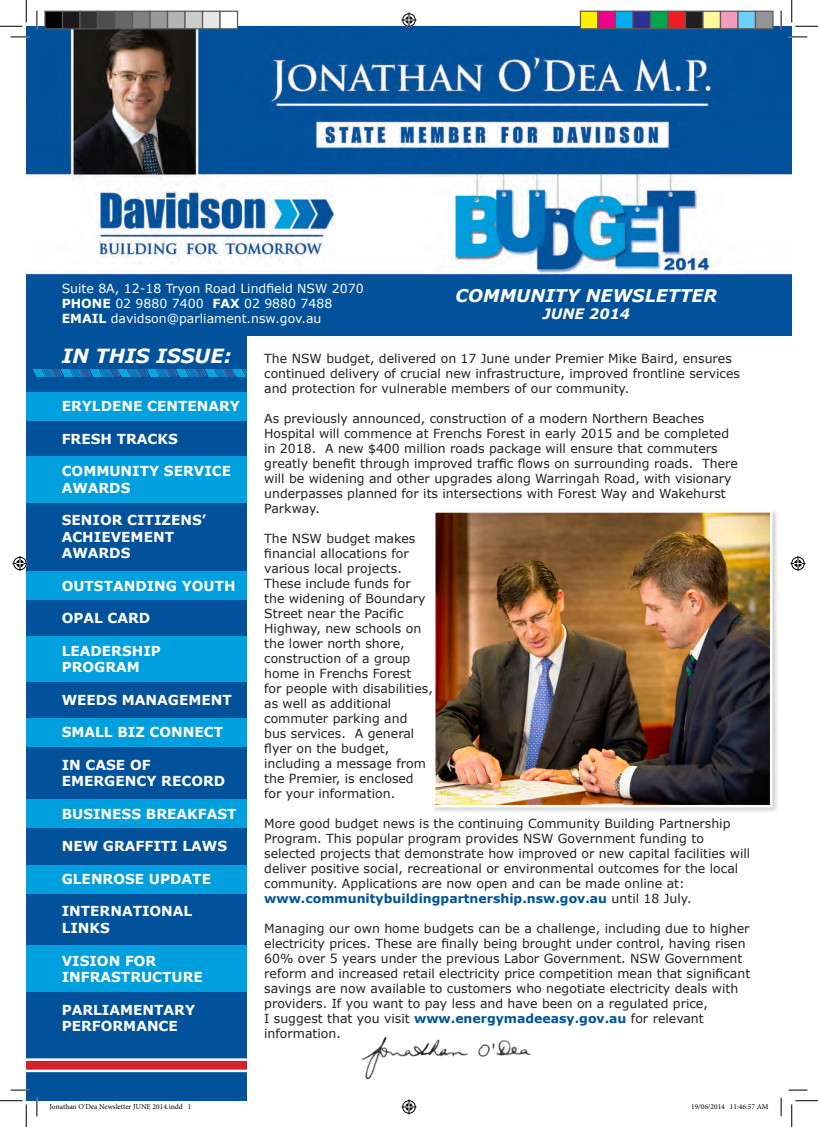
<style>
.page{position:relative;width:818px;height:1127px;background:#fff}
.page>*{position:absolute;margin:0;border:0;box-sizing:border-box;transform-origin:0 0}
.t1{font:italic 700 19.5px "Verdana";color:#fff}
.t2{font:italic 700 17.5px "Verdana";color:#fff}
.t3{font:italic 700 14.38px "Verdana";color:#fff}
.t4{font:700 13.75px/16.5px "Verdana";color:#fff}
.t5{font:12.5px/15px "Verdana";color:#231f20}
.t6{font:12.5px "Verdana";color:#fff}
.t7{font:7.5px "Minion Pro";color:#000}
.s1{font-weight:700}
.s2{font-weight:700;color:#01529b}
</style>
<div class="page">
<img style="left:26px;top:26px;width:766px;height:259px">
<div style="left:26px;top:329px;width:285px;height:771px;background:#01529b"></div>
<div style="left:26px;top:944px;width:247px;height:47px;background:#009fde"></div>
<div style="left:26px;top:865px;width:256px;height:28px;background:#009fde"></div>
<div style="left:26px;top:799px;width:237px;height:28px;background:#009fde"></div>
<div style="left:26px;top:718px;width:246px;height:28px;background:#009fde"></div>
<div style="left:26px;top:571px;width:252px;height:28px;background:#009fde"></div>
<svg style="left:26px;top:1058px;width:221px;height:13px;background:#d8666c"></svg>
<div style="left:26px;top:636px;width:247px;height:45px;background:#009fde"></div>
<img style="left:33px;top:369px;width:214px;height:8px">
<div style="left:26px;top:456px;width:232px;height:47px;background:#009fde"></div>
<div style="left:26px;top:392px;width:233px;height:28px;background:#009fde"></div>
<div style="left:26px;top:277px;width:765px;height:59px;background:#01529b"></div>
<div style="left:247px;top:336px;width:545px;height:764px;background:#fff"></div>
<img style="left:361px;top:1036px;width:170px;height:44px">
<div style="left:431px;top:508px;width:348px;height:306px;background:#231f20;opacity:.22"></div>
<img style="left:436px;top:513px;width:333px;height:291px">
<div style="left:433px;top:510px;width:339px;height:297px;border:2px solid #fff"></div>
<svg style="left:11px;top:36px;width:18px;height:2px"></svg>
<svg style="left:788px;top:36px;width:19px;height:2px"></svg>
<svg style="left:11px;top:1089px;width:18px;height:1px"></svg>
<svg style="left:788px;top:1089px;width:19px;height:1px"></svg>
<svg style="left:36px;top:11px;width:2px;height:18px"></svg>
<svg style="left:36px;top:1097px;width:2px;height:18px"></svg>
<svg style="left:780px;top:11px;width:2px;height:18px"></svg>
<svg style="left:780px;top:1097px;width:2px;height:18px"></svg>
<svg style="left:0;top:0;width:27px;height:27px"></svg>
<svg style="left:0;top:1100px;width:27px;height:26px"></svg>
<svg style="left:791px;top:0;width:27px;height:27px"></svg>
<svg style="left:791px;top:1100px;width:27px;height:26px"></svg>
<svg style="left:401px;top:13px;width:15px;height:15px"></svg>
<svg style="left:401px;top:1099px;width:15px;height:15px"></svg>
<svg style="left:13px;top:556px;width:15px;height:15px"></svg>
<svg style="left:790px;top:556px;width:15px;height:15px"></svg>
<div style="left:45px;top:11px;width:18px;height:18px;background:#000"></div>
<div style="left:44px;top:11px;width:19px;height:18px;border:1px solid #595959"></div>
<div style="left:63px;top:11px;width:17px;height:18px;background:#1a1a1a"></div>
<div style="left:62px;top:11px;width:19px;height:18px;border:1px solid #595959"></div>
<div style="left:80px;top:11px;width:18px;height:18px;background:#333"></div>
<div style="left:79px;top:11px;width:19px;height:18px;border:1px solid #595959"></div>
<div style="left:98px;top:11px;width:17px;height:18px;background:#4d4d4d"></div>
<div style="left:97px;top:11px;width:19px;height:18px;border:1px solid #595959"></div>
<div style="left:115px;top:11px;width:18px;height:18px;background:#666"></div>
<div style="left:114px;top:11px;width:19px;height:18px;border:1px solid #595959"></div>
<div style="left:133px;top:11px;width:17px;height:18px;background:#808080"></div>
<div style="left:132px;top:11px;width:19px;height:18px;border:1px solid #595959"></div>
<div style="left:150px;top:11px;width:18px;height:18px;background:#999"></div>
<div style="left:149px;top:11px;width:19px;height:18px;border:1px solid #595959"></div>
<div style="left:168px;top:11px;width:17px;height:18px;background:#b3b3b3"></div>
<div style="left:167px;top:11px;width:19px;height:18px;border:1px solid #595959"></div>
<div style="left:185px;top:11px;width:18px;height:18px;background:#ccc"></div>
<div style="left:184px;top:11px;width:19px;height:18px;border:1px solid #595959"></div>
<div style="left:203px;top:11px;width:17px;height:18px;background:#e6e6e6"></div>
<div style="left:202px;top:11px;width:19px;height:18px;border:1px solid #595959"></div>
<div style="left:220px;top:11px;width:18px;height:18px;background:#fff"></div>
<div style="left:219px;top:11px;width:19px;height:18px;border:1px solid #595959"></div>
<div style="left:580px;top:11px;width:18px;height:18px;background:#fff101"></div>
<div style="left:580px;top:11px;width:18px;height:18px;border:1px solid #595959"></div>
<div style="left:598px;top:11px;width:17px;height:18px;background:#ed028c"></div>
<div style="left:597px;top:11px;width:19px;height:18px;border:1px solid #595959"></div>
<div style="left:615px;top:11px;width:18px;height:18px;background:#00aeef"></div>
<div style="left:615px;top:11px;width:18px;height:18px;border:1px solid #595959"></div>
<div style="left:633px;top:11px;width:17px;height:18px;background:#2e3092"></div>
<div style="left:632px;top:11px;width:19px;height:18px;border:1px solid #595959"></div>
<div style="left:650px;top:11px;width:18px;height:18px;background:#00a54f"></div>
<div style="left:650px;top:11px;width:18px;height:18px;border:1px solid #595959"></div>
<div style="left:668px;top:11px;width:17px;height:18px;background:#ee1d23"></div>
<div style="left:667px;top:11px;width:19px;height:18px;border:1px solid #595959"></div>
<div style="left:685px;top:11px;width:18px;height:18px;background:#231f20"></div>
<div style="left:685px;top:11px;width:18px;height:18px;border:1px solid #595959"></div>
<div style="left:703px;top:11px;width:17px;height:18px;background:#fff79a"></div>
<div style="left:702px;top:11px;width:19px;height:18px;border:1px solid #595959"></div>
<div style="left:720px;top:11px;width:18px;height:18px;background:#f499c2"></div>
<div style="left:720px;top:11px;width:18px;height:18px;border:1px solid #595959"></div>
<div style="left:738px;top:11px;width:17px;height:18px;background:#6bcff6"></div>
<div style="left:737px;top:11px;width:19px;height:18px;border:1px solid #595959"></div>
<div style="left:755px;top:11px;width:18px;height:18px;background:#939598"></div>
<div style="left:755px;top:11px;width:18px;height:18px;border:1px solid #595959"></div>
<p class="t6" style="left:62px;top:280px;width:304px">Suite 8A, 12-18 Tryon Road Lindfield NSW 2070</p>
<p class="t6" style="left:62px;top:295px;width:272px"><span class="s1">PHONE</span> 02 9880 7400 <span class="s1">FAX</span> 02 9880 7488</p>
<p class="t6" style="left:62px;top:310px;width:261px"><span class="s1">EMAIL</span> davidson@parliament.nsw.gov.au</p>
<p class="t1" style="left:62px;top:342px;width:171px">IN THIS ISSUE:</p>
<p class="t4" style="left:62px;top:397px;width:180px">ERYLDENE CENTENARY</p>
<p class="t4" style="left:62px;top:430px;width:118px">FRESH TRACKS</p>
<p class="t4" style="left:62px;top:462px;width:171px">COMMUNITY SERVICE<br>AWARDS</p>
<p class="t4" style="left:62px;top:511px;width:146px">SENIOR CITIZENS’<br>ACHIEVEMENT<br>AWARDS</p>
<p class="t4" style="left:62px;top:577px;width:175px">OUTSTANDING YOUTH</p>
<p class="t4" style="left:62px;top:609px;width:90px">OPAL CARD</p>
<p class="t4" style="left:62px;top:642px;width:101px">LEADERSHIP<br>PROGRAM</p>
<p class="t4" style="left:62px;top:691px;width:172px">WEEDS MANAGEMENT</p>
<p class="t4" style="left:62px;top:723px;width:163px">SMALL BIZ CONNECT</p>
<p class="t4" style="left:62px;top:756px;width:165px">IN CASE OF<br>EMERGENCY RECORD</p>
<p class="t4" style="left:62px;top:805px;width:176px">BUSINESS BREAKFAST</p>
<p class="t4" style="left:62px;top:837px;width:167px">NEW GRAFFITI LAWS</p>
<p class="t4" style="left:62px;top:870px;width:151px">GLENROSE UPDATE</p>
<p class="t4" style="left:62px;top:902px;width:132px">INTERNATIONAL<br>LINKS</p>
<p class="t4" style="left:62px;top:951px;width:143px">VISION FOR<br>INFRASTRUCTURE</p>
<p class="t4" style="left:62px;top:1000px;width:135px">PARLIAMENTARY<br>PERFORMANCE</p>
<p class="t2" style="left:455px;top:283px;width:263px">COMMUNITY NEWSLETTER</p>
<p class="t3" style="left:543px;top:304px;width:89px">JUNE 2014</p>
<p class="t5" style="left:264px;top:350px;width:477px">The NSW budget, delivered on 17 June under Premier Mike Baird, ensures continued delivery of crucial new infrastructure, improved frontline services and protection for vulnerable members of our community.</p>
<p class="t5" style="left:264px;top:410px;width:475px">As previously announced, construction of a modern Northern Beaches Hospital will commence at Frenchs Forest in early 2015 and be completed in 2018. A new $400 million roads package will ensure that commuters greatly benefit through improved traffic flows on surrounding roads. There will be widening and other upgrades along Warringah Road, with visionary underpasses planned for its intersections with Forest Way and Wakehurst Parkway.</p>
<p class="t5" style="left:264px;top:530px;width:170px">The NSW budget makes financial allocations for various local projects.<br>These include funds for the widening of Boundary<br>Street near the Pacific<br>Highway, new schools on the lower north shore, construction of a group home in Frenchs Forest<br>for people with disabilities, as well as additional commuter parking and<br>bus services. A general flyer on the budget, including a message from the Premier, is enclosed for your information.</p>
<p class="t5" style="left:264px;top:815px;width:488px">More good budget news is the continuing Community Building Partnership Program. This popular program provides NSW Government funding to selected projects that demonstrate how improved or new capital facilities will deliver positive social, recreational or environmental outcomes for the local community. Applications are now open and can be made online at: <span class="s2">www.communitybuildingpartnership.nsw.gov.au</span> until 18 July.</p>
<p class="t5" style="left:264px;top:920px;width:487px">Managing our own home budgets can be a challenge, including due to higher electricity prices. These are finally being brought under control, having risen 60% over 5 years under the previous Labor Government. NSW Government reform and increased retail electricity price competition mean that significant savings are now available to customers who negotiate electricity deals with providers. If you want to pay less and have been on a regulated price,<br>I suggest that you visit <span class="s2">www.energymadeeasy.gov.au</span> for relevant information.</p>
<p class="t7" style="left:49px;top:1101px;width:143px">Jonathan O'Dea Newsletter JUNE 2014.indd 1</p>
<p class="t7" style="left:691px;top:1101px;width:79px">19/06/2014 11:46:57 AM</p>
</div>
